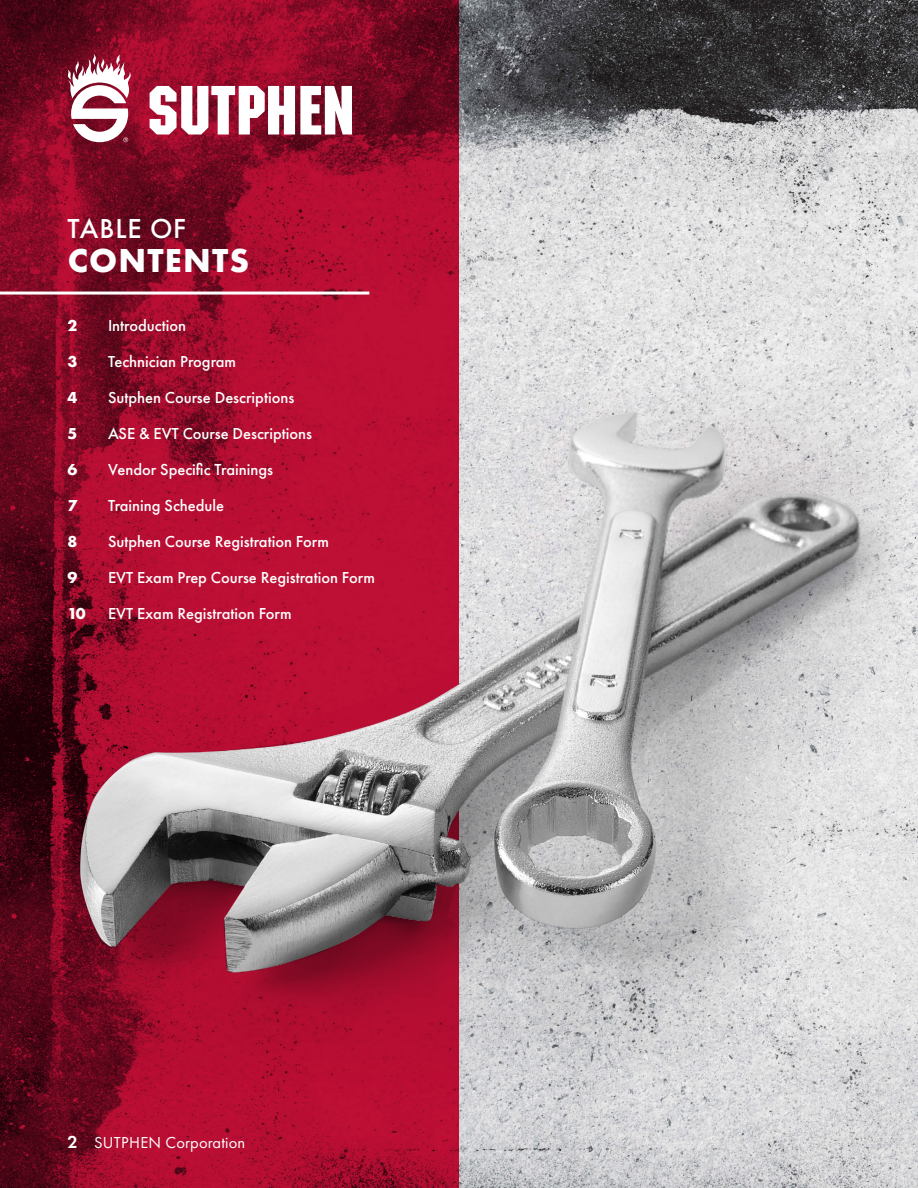
<style>
.page{position:relative;width:918px;height:1188px;background:#fff}
.page>*{position:absolute;margin:0;border:0;box-sizing:border-box;transform-origin:0 0}
.t1{font:700 34.5px "Futura PT";letter-spacing:.035em;color:#fff}
.t2{font:500 28.5px "Futura PT";letter-spacing:.035em;color:#fff}
.t3{font:500 16.5px "Futura PT";color:#fff}
.t4{font:16.5px "Futura PT";letter-spacing:.01em;color:#fff}
.t5{font:700 16.5px "Futura PT";color:#fff}
.s1{font-weight:600;font-size:18px}
</style>
<div class="page">
<img style="left:459px;top:0;width:459px;height:1188px">
<svg style="left:0;top:0;width:459px;height:1188px;background:#930b29"></svg>
<hr style="left:0;top:292px;width:369px;height:3px;background:#fff">
<svg style="left:68px;top:54px;width:64px;height:88px"></svg>
<svg style="left:150px;top:86px;width:202px;height:49px"></svg>
<img style="left:0;top:367px;width:918px;height:726px">
<h2 class="t2" style="left:68px;top:211px;width:120px">TABLE OF</h2>
<h1 class="t1" style="left:68px;top:238px;width:183px">CONTENTS</h1>
<p class="t5" style="left:68px;top:315px;width:11px">2</p>
<p class="t3" style="left:108px;top:315px;width:80px">Introduction</p>
<p class="t5" style="left:68px;top:351px;width:11px">3</p>
<p class="t3" style="left:108px;top:351px;width:130px">Technician Program</p>
<p class="t5" style="left:68px;top:387px;width:11px">4</p>
<p class="t3" style="left:108px;top:387px;width:188px">Sutphen Course Descriptions</p>
<p class="t5" style="left:68px;top:423px;width:11px">5</p>
<p class="t3" style="left:108px;top:423px;width:206px">ASE &amp; EVT Course Descriptions</p>
<p class="t5" style="left:68px;top:459px;width:11px">6</p>
<p class="t3" style="left:108px;top:459px;width:167px">Vendor Specific Trainings</p>
<p class="t5" style="left:68px;top:495px;width:11px">7</p>
<p class="t3" style="left:108px;top:495px;width:118px">Training Schedule</p>
<p class="t5" style="left:68px;top:531px;width:11px">8</p>
<p class="t3" style="left:108px;top:531px;width:222px">Sutphen Course Registration Form</p>
<p class="t5" style="left:68px;top:567px;width:11px">9</p>
<p class="t3" style="left:108px;top:567px;width:268px">EVT Exam Prep Course Registration Form</p>
<p class="t5" style="left:68px;top:603px;width:20px">10</p>
<p class="t3" style="left:108px;top:603px;width:185px">EVT Exam Registration Form</p>
<p class="t4" style="left:68px;top:1132px;width:179px"><span class="s1">2</span> SUTPHEN Corporation</p>
</div>
